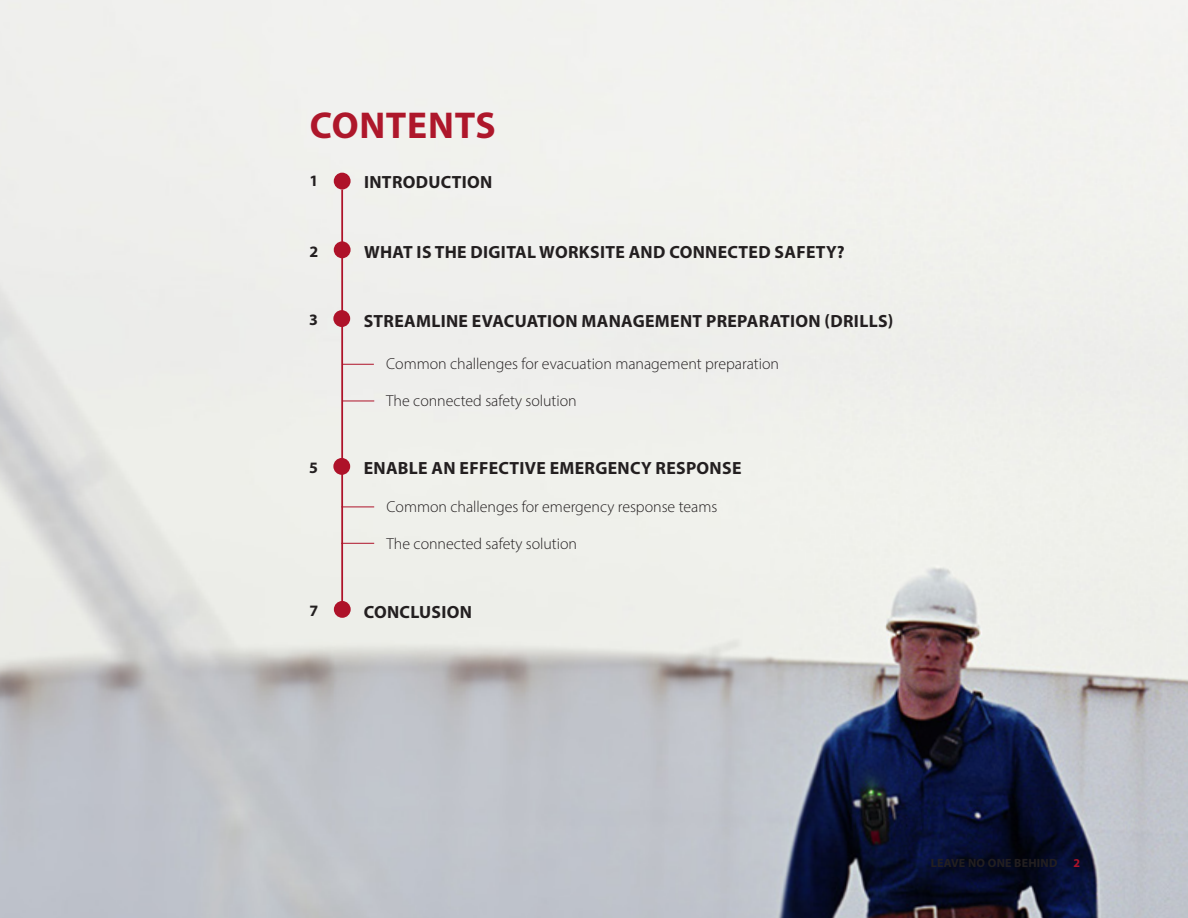
<style>
.page{position:relative;width:1188px;height:918px;background:#fff}
.page>*{position:absolute;margin:0;border:0;box-sizing:border-box;transform-origin:0 0}
.heading_1{font:700 37.5px "Myriad Pro";letter-spacing:.02em;color:#ae172b}
.body{font:700 17.7px "Myriad Pro";letter-spacing:.02em;color:#231f20}
.timeline{font:300 15.9px "Myriad Pro";color:#231f20}
.timeline-2{font:700 15.9px "Myriad Pro";color:#231f20}
.t1{font:700 12px "Myriad Pro";letter-spacing:.02em;color:#231f20}
.t2{font:700 12px "Myriad Pro";color:#ae1229}
</style>
<div class="page">
<img style="left:0;top:0;width:1188px;height:918px">
<hr style="left:341px;top:190px;width:2px;height:421px;background:#ae1229">
<div style="left:334px;top:241px;width:17px;height:17px;background:#ae1229;border-radius:50%"></div>
<div style="left:334px;top:173px;width:17px;height:17px;background:#ae1229;border-radius:50%"></div>
<div style="left:333px;top:310px;width:17px;height:17px;background:#ae1229;border-radius:50%"></div>
<div style="left:333px;top:458px;width:17px;height:17px;background:#ae1229;border-radius:50%"></div>
<div style="left:334px;top:601px;width:17px;height:17px;background:#ae1229;border-radius:50%"></div>
<hr style="left:343px;top:364px;width:31px;height:1px;background:#ae1229">
<hr style="left:341px;top:507px;width:33px;height:1px;background:#ae1229">
<hr style="left:343px;top:401px;width:31px;height:1px;background:#ae1229">
<hr style="left:341px;top:543px;width:33px;height:1px;background:#ae1229">
<p class="heading_1" style="left:310px;top:101px;width:188px">CONTENTS</p>
<p class="timeline-2" style="left:310px;top:171px;width:10px">1</p>
<p class="body" style="left:364px;top:170px;width:130px">INTRODUCTION</p>
<p class="timeline-2" style="left:310px;top:241px;width:10px">2</p>
<p class="body" style="left:364px;top:241px;width:482px">WHAT IS THE DIGITAL WORKSITE AND CONNECTED SAFETY?</p>
<p class="timeline-2" style="left:309px;top:310px;width:10px">3</p>
<p class="body" style="left:364px;top:309px;width:531px">STREAMLINE EVACUATION MANAGEMENT PREPARATION (DRILLS)</p>
<p class="timeline" style="left:386px;top:354px;width:394px">Common challenges for evacuation management preparation</p>
<p class="timeline" style="left:386px;top:391px;width:192px">The connected safety solution</p>
<p class="timeline-2" style="left:309px;top:457px;width:10px">5</p>
<p class="body" style="left:364px;top:457px;width:379px">ENABLE AN EFFECTIVE EMERGENCY RESPONSE</p>
<p class="timeline" style="left:387px;top:497px;width:332px">Common challenges for emergency response teams</p>
<p class="timeline" style="left:387px;top:534px;width:192px">The connected safety solution</p>
<p class="timeline-2" style="left:310px;top:600px;width:10px">7</p>
<p class="body" style="left:364px;top:600px;width:110px">CONCLUSION</p>
<p class="t1" style="left:931px;top:855px;width:128px">LEAVE NO ONE BEHIND</p>
<p class="t2" style="left:1073px;top:855px;width:8px">2</p>
</div>
